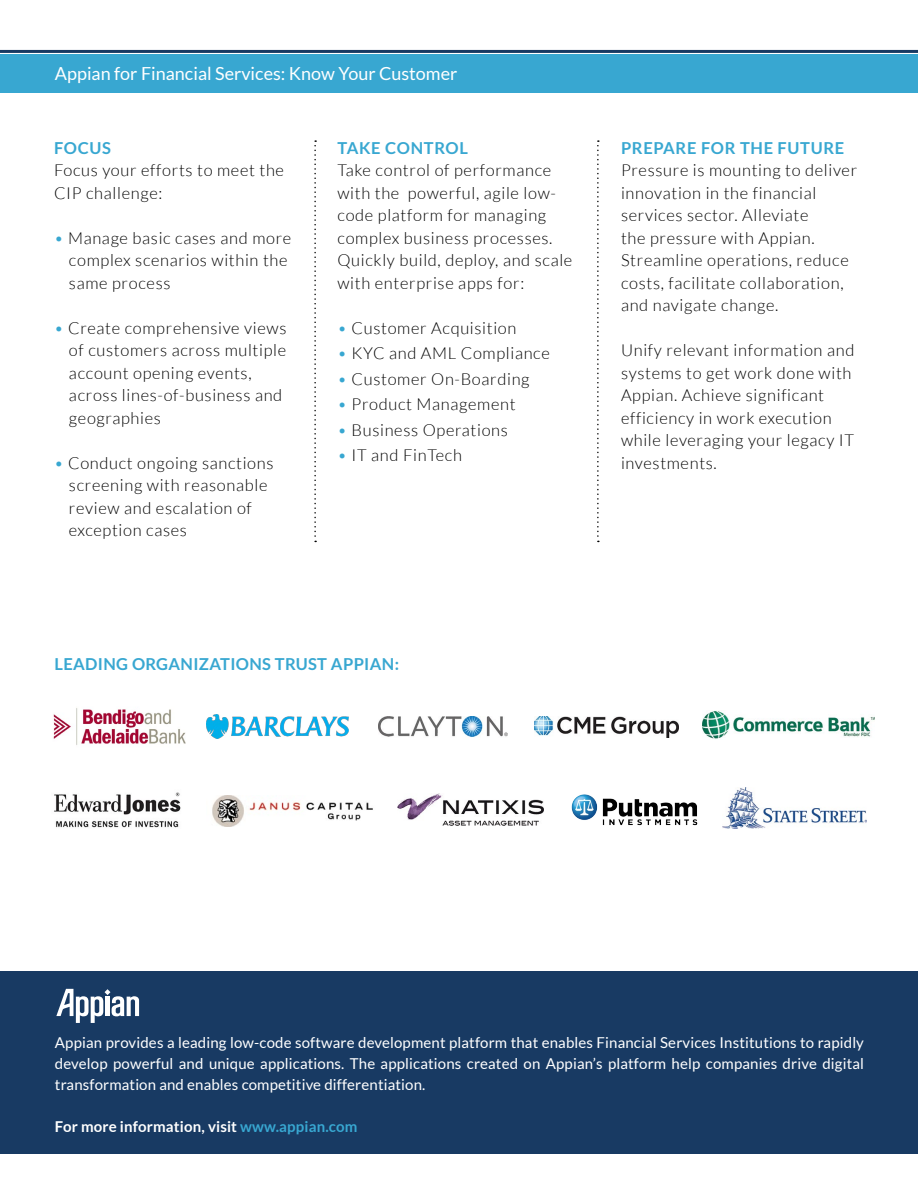
<style>
.page{position:relative;width:918px;height:1188px;background:#fff}
.page>*{position:absolute;margin:0;border:0;box-sizing:border-box;transform-origin:0 0}
.t1{font:18px "Lato";color:#fff}
.t2{font:300 16.5px/22.5px "Lato";letter-spacing:.04em;color:#000}
.t3{font:700 16.5px "Lato";letter-spacing:.02em;color:#38a7d1}
.t4{font:700 16.5px "Lato";letter-spacing:.04em;color:#38a7d1}
.t5{font:15px/21px "Lato";letter-spacing:.01em;color:#fff;text-align:justify}
.t6{font:700 15px "Lato";letter-spacing:.01em;color:#fff}
.s1{color:#38a7d1}
</style>
<div class="page">
<div style="left:0;top:54px;width:918px;height:39px;background:#38a7d1"></div>
<hr style="left:0;top:50px;width:918px;height:3px;background:#183a63">
<svg style="left:314px;top:140px;width:2px;height:402px"></svg>
<svg style="left:597px;top:140px;width:2px;height:402px"></svg>
<div style="left:0;top:971px;width:918px;height:182px;background:#183a63"></div>
<svg style="left:56px;top:989px;width:83px;height:34px"></svg>
<img style="left:212px;top:795px;width:161px;height:31px">
<img style="left:398px;top:794px;width:145px;height:32px">
<img style="left:571px;top:794px;width:127px;height:32px">
<img style="left:534px;top:716px;width:144px;height:22px">
<img style="left:703px;top:710px;width:171px;height:30px">
<img style="left:722px;top:787px;width:144px;height:41px">
<img style="left:54px;top:792px;width:127px;height:36px">
<img style="left:53px;top:708px;width:133px;height:37px">
<img style="left:207px;top:714px;width:142px;height:24px">
<img style="left:378px;top:716px;width:130px;height:21px">
<p class="t1" style="left:55px;top:64px;width:404px">Appian for Financial Services: Know Your Customer</p>
<p class="t3" style="left:54px;top:138px;width:58px">FOCUS</p>
<p class="t2" style="left:54px;top:159px;width:232px">Focus your efforts to meet the<br>CIP challenge:</p>
<p class="t2" style="left:69px;top:227px;width:224px;text-indent:-15px"><span class="s1">•</span> Manage basic cases and more complex scenarios within the same process</p>
<p class="t2" style="left:69px;top:317px;width:219px;text-indent:-15px"><span class="s1">•</span> Create comprehensive views of customers across multiple account opening events, across lines-of-business and geographies</p>
<p class="t2" style="left:69px;top:452px;width:206px;text-indent:-15px"><span class="s1">•</span> Conduct ongoing sanctions screening with reasonable review and escalation of exception cases</p>
<p class="t4" style="left:338px;top:138px;width:132px">TAKE CONTROL</p>
<p class="t2" style="left:338px;top:159px;width:236px">Take control of performance with the powerful, agile low&shy;code platform for managing complex business processes.<br>Quickly build, deploy, and scale with enterprise apps for:</p>
<p class="t2" style="left:338px;top:317px;width:180px"><span class="s1">•</span> Customer Acquisition</p>
<p class="t2" style="left:338px;top:342px;width:214px"><span class="s1">•</span> KYC and AML Compliance</p>
<p class="t2" style="left:338px;top:368px;width:194px"><span class="s1">•</span> Customer On-Boarding</p>
<p class="t2" style="left:338px;top:393px;width:180px"><span class="s1">•</span> Product Management</p>
<p class="t2" style="left:338px;top:419px;width:172px"><span class="s1">•</span> Business Operations</p>
<p class="t2" style="left:338px;top:444px;width:126px"><span class="s1">•</span> IT and FinTech</p>
<p class="t3" style="left:55px;top:654px;width:346px">LEADING ORGANIZATIONS TRUST APPIAN:</p>
<p class="t4" style="left:621px;top:138px;width:225px">PREPARE FOR THE FUTURE</p>
<p class="t2" style="left:621px;top:159px;width:238px">Pressure is mounting to deliver innovation in the financial services sector. Alleviate<br>the pressure with Appian.<br>Streamline operations, reduce costs, facilitate collaboration, and navigate change.</p>
<p class="t2" style="left:621px;top:339px;width:235px">Unify relevant information and systems to get work done with<br>Appian. Achieve significant efficiency in work execution while leveraging your legacy IT investments.</p>
<p class="t5" style="left:55px;top:1032px;width:811px">Appian provides a leading low-code software development platform that enables Financial Services Institutions to rapidly develop powerful and unique applications. The applications created on Appian’s platform help companies drive digital transformation and enables competitive differentiation.</p>
<p class="t6" style="left:55px;top:1118px;width:304px">For more information, visit <span class="s1">www.appian.com</span></p>
</div>
